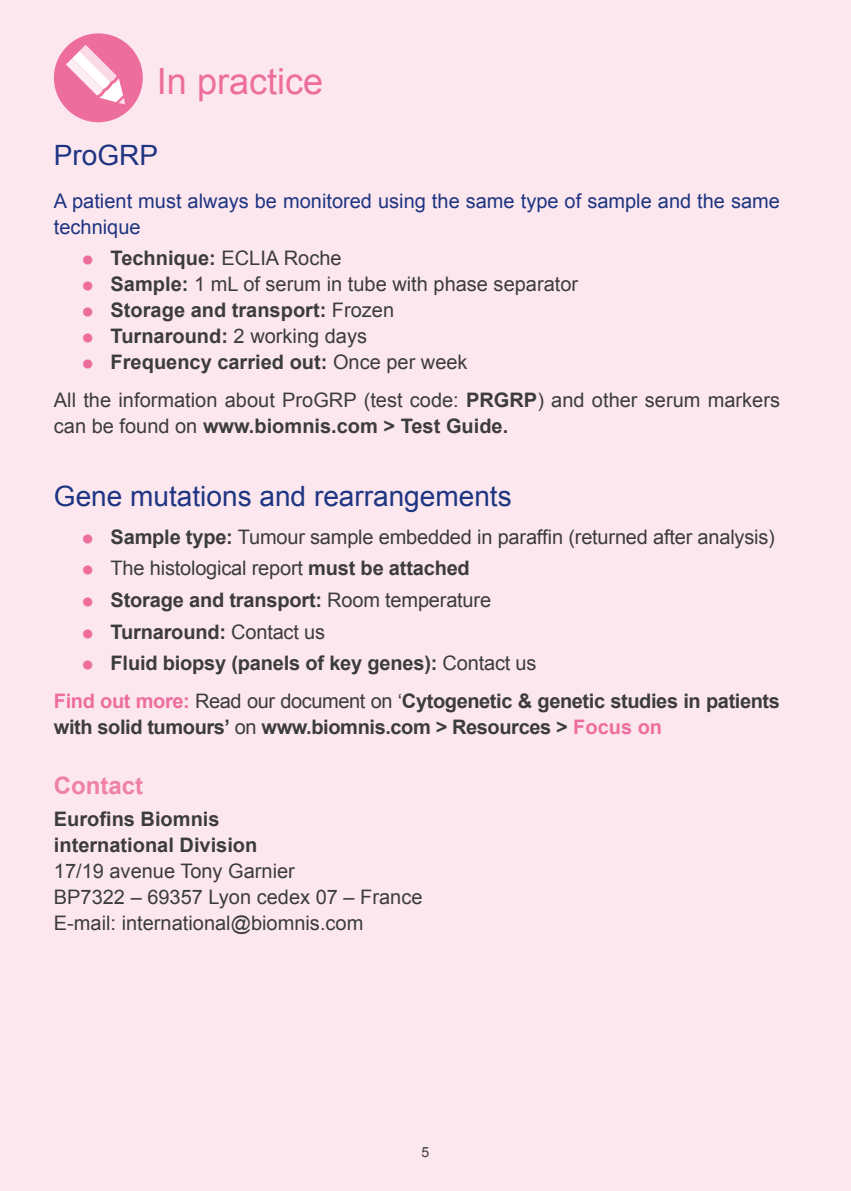
<style>
.page{position:relative;width:851px;height:1191px;background:#fff}
.page>*{position:absolute;margin:0;border:0;box-sizing:border-box;transform-origin:0 0}
.t1{font:36px "Arial";color:#ed6e9c}
.t2{font:28px "Arial";color:#1e3582}
.t3{font:700 24px "Arial";color:#ef80a7}
.t4{font:20px/26px "Arial";color:#3c3c3b}
.t5{font:700 20px/37.4px "Arial";letter-spacing:-.01em;color:#3c3c3b}
.t6{font:20px/26px "Arial";color:#1e3582}
.t7{font:14px "Arial";color:#3c3c3b}
.s1{font-size:32px;color:#ed6e9c}
.s2{font-weight:400}
.s3{font-weight:700;font-size:32px;color:#ed6e9c}
.s4{font-weight:700}
.s5{color:#ed6e9c}
</style>
<div class="page">
<div style="left:0;top:0;width:850px;height:1191px;background:#fce7ef"></div>
<div style="left:54px;top:33px;width:89px;height:89px;background:#ed6e9c;border-radius:50%"></div>
<svg style="left:66px;top:45px;width:59px;height:59px"></svg>
<h1 class="t1" style="left:157px;top:57px;width:168px">In practice</h1>
<h2 class="t2" style="left:54px;top:136px;width:106px">ProGRP</h2>
<p class="t6" style="left:54px;top:188px;width:727px">A patient must always be monitored using the same type of sample and the same technique</p>
<p class="t5" style="left:82px;top:240px;width:261px"><span class="s1">•</span> Technique: <span class="s2">ECLIA Roche</span></p>
<p class="t4" style="left:82px;top:271px;width:497px"><span class="s3">•</span> <span class="s4">Sample:</span> 1 mL of serum in tube with phase separator</p>
<p class="t5" style="left:82px;top:292px;width:313px"><span class="s1">•</span> Storage and transport: <span class="s2">Frozen</span></p>
<p class="t4" style="left:82px;top:323px;width:286px"><span class="s3">•</span> <span class="s4">Turnaround:</span> 2 working days</p>
<p class="t4" style="left:54px;top:344px;width:727px;line-height:37.4px;text-indent:28px"><span class="s3">•</span> <span class="s4">Frequency carried out:</span> Once per week<br>All the information about ProGRP (test code: <span class="s4">PRGRP</span>) and other serum markers</p>
<p class="t5" style="left:54px;top:407px;width:456px"><span class="s2">can be found on</span> www.biomnis.com &gt; Test Guide.</p>
<h2 class="t2" style="left:54px;top:478px;width:459px">Gene mutations and rearrangements</h2>
<p class="t4" style="left:82px;top:524px;width:694px"><span class="s3">•</span> <span class="s4">Sample type:</span> Tumour sample embedded in paraffin (returned after analysis)</p>
<p class="t4" style="left:82px;top:555px;width:389px"><span class="s3">•</span> The histological report <span class="s4">must be attached</span></p>
<p class="t5" style="left:82px;top:582px;width:410px"><span class="s1">•</span> Storage and transport: <span class="s2">Room temperature</span></p>
<p class="t5" style="left:82px;top:613px;width:244px"><span class="s1">•</span> Turnaround: <span class="s2">Contact us</span></p>
<p class="t5" style="left:54px;top:645px;width:727px;text-indent:28px"><span class="s1">•</span> Fluid biopsy (panels of key genes): <span class="s2">Contact us<br></span><span class="s5">Find out more:</span> <span class="s2">Read our document on ‘</span>Cytogenetic &amp; genetic studies in patients</p>
<p class="t5" style="left:54px;top:708px;width:609px">with solid tumours’ <span class="s2">on</span> www.biomnis.com &gt; Resources &gt; <span class="s5">Focus on</span></p>
<p class="t3" style="left:54px;top:769px;width:91px">Contact</p>
<p class="t5" style="left:54px;top:806px;width:205px;line-height:26px">Eurofins Biomnis international Division</p>
<p class="t4" style="left:54px;top:857px;width:370px">17/19 avenue Tony Garnier<br>BP7322 – 69357 Lyon cedex 07 – France<br>E-mail: international@biomnis.com</p>
<p class="t7" style="left:413px;top:1143px;width:18px">55</p>
</div>
